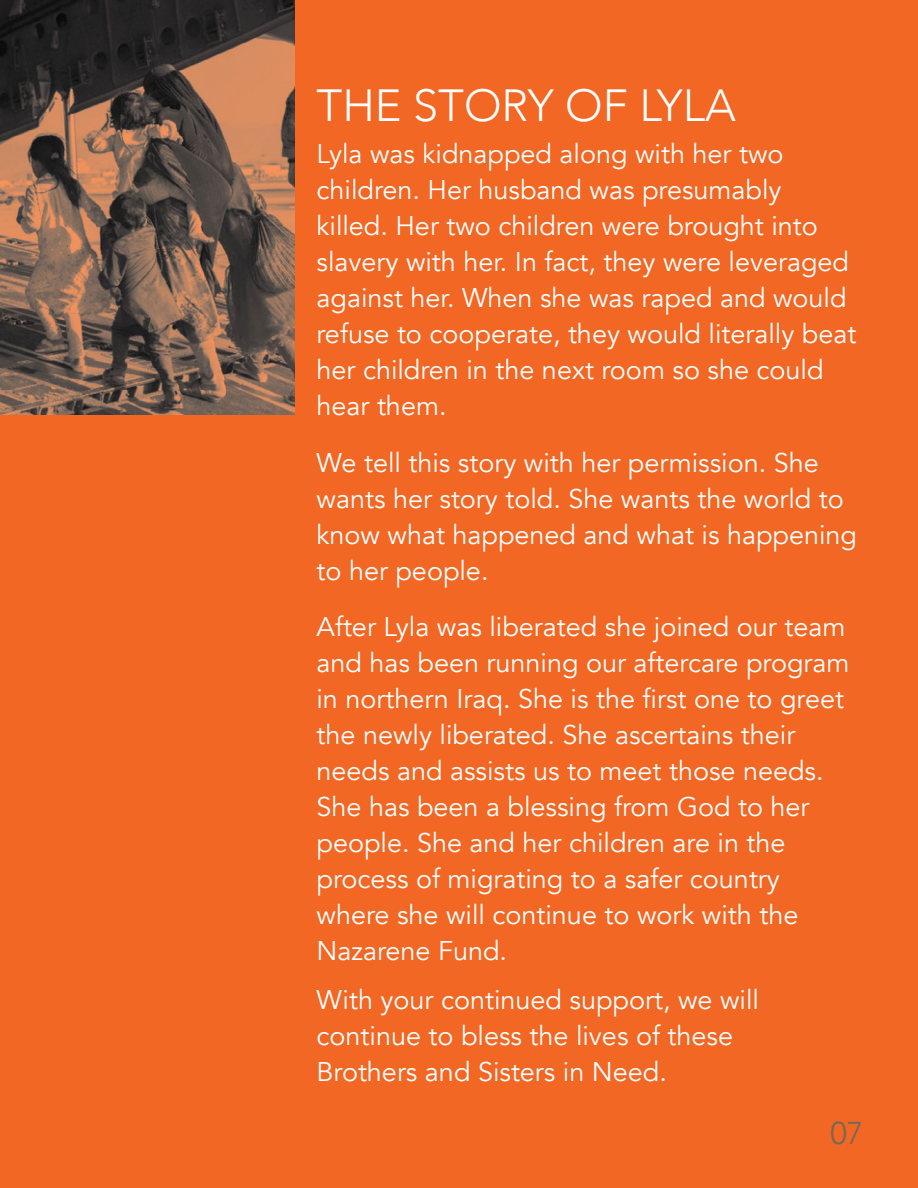
<style>
.page{position:relative;width:918px;height:1188px;background:#f16723}
.page>*{position:absolute;margin:0;border:0;box-sizing:border-box;transform-origin:0 0}
.t1{font:300 45px "Avenir";color:#fff}
.t2{font:300 31.5px "Avenir";color:#72695a}
.t3{font:27px/36px "Avenir";color:#fff}
</style>
<div class="page">
<img style="left:0;top:0;width:295px;height:415px">
<h1 class="t1" style="left:317px;top:78px;width:421px">THE STORY OF LYLA</h1>
<p class="t3" style="left:317px;top:137px;width:541px">Lyla was kidnapped along with her two children. Her husband was presumably killed. Her two children were brought into slavery with her. In fact, they were leveraged against her. When she was raped and would refuse to cooperate, they would literally beat her children in the next room so she could hear them.</p>
<p class="t3" style="left:317px;top:445px;width:542px">We tell this story with her permission. She wants her story told. She wants the world to know what happened and what is happening to her people.</p>
<p class="t3" style="left:317px;top:609px;width:535px">After Lyla was liberated she joined our team and has been running our aftercare program in northern Iraq. She is the first one to greet the newly liberated. She ascertains their needs and assists us to meet those needs.<br>She has been a blessing from God to her people. She and her children are in the process of migrating to a safer country where she will continue to work with the Nazarene Fund.</p>
<p class="t3" style="left:317px;top:982px;width:444px">With your continued support, we will continue to bless the lives of these<br>Brothers and Sisters in Need.</p>
<p class="t2" style="left:831px;top:1114px;width:34px">07</p>
</div>
